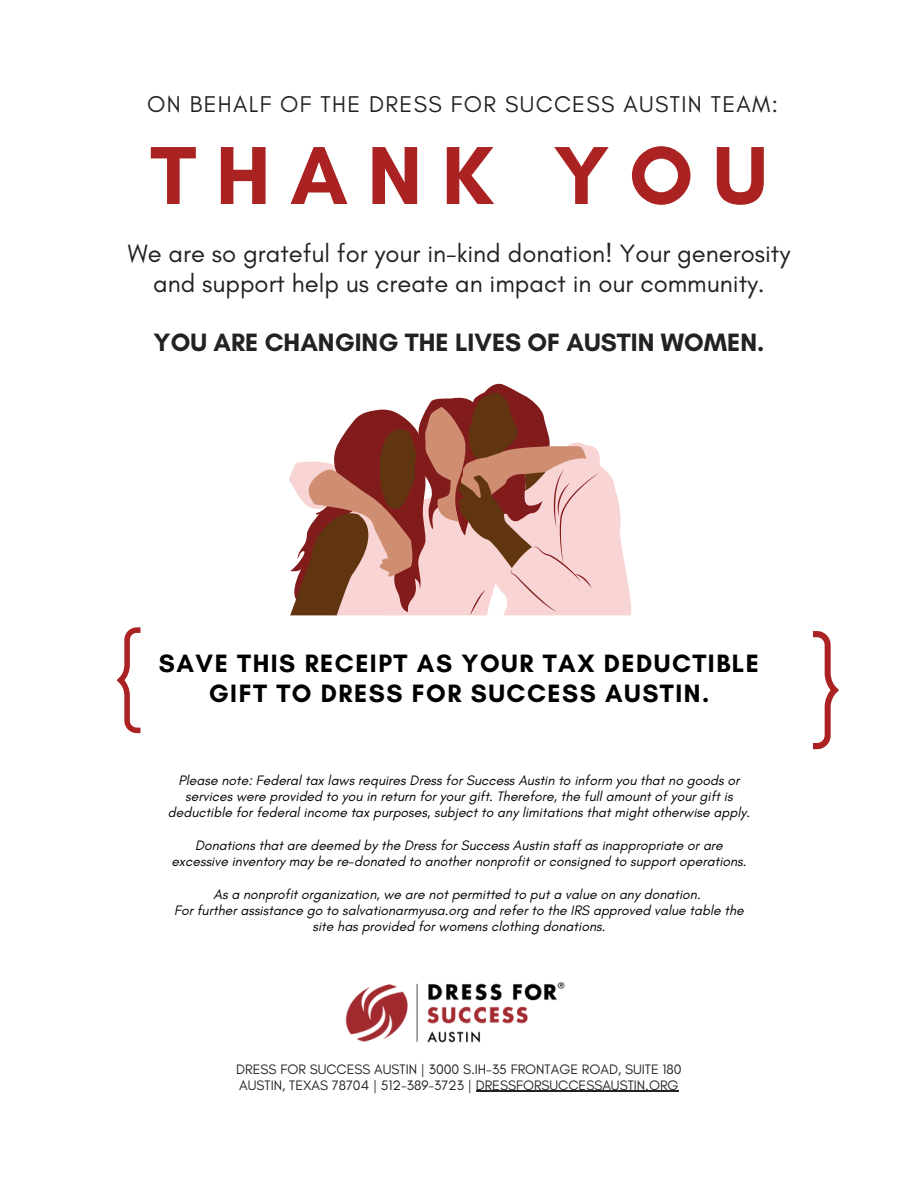
<style>
.page{position:relative;width:918px;height:1188px;background:#fff}
.page>*{position:absolute;margin:0;border:0;box-sizing:border-box;transform-origin:0 0}
.t1{font:700 83.7px "Glacial Indifference";letter-spacing:.235em;color:#a22}
.t2{font:25.5px/29.7px "Glacial Indifference";color:#222;text-align:center}
.t3{font:700 25.5px "Glacial Indifference";letter-spacing:.06em;color:#000}
.t4{font:700 25.5px "Glacial Indifference";color:#222}
.t5{font:23.25px "Glacial Indifference";letter-spacing:.06em;color:#222}
.t6{font:italic 13.95px/16.2px "Glacial Indifference";color:#000;text-align:center}
.t7{font:13.95px "Glacial Indifference";color:#222}
</style>
<div class="page">
<img style="left:345px;top:982px;width:220px;height:61px">
<svg style="left:289px;top:383px;width:342px;height:232px"></svg>
<svg style="left:813px;top:631px;width:25px;height:118px"></svg>
<hr style="left:476px;top:1091px;width:203px;height:1px;background:#222">
<svg style="left:117px;top:627px;width:23px;height:106px"></svg>
<p class="t5" style="left:147px;top:90px;width:632px">ON BEHALF OF THE DRESS FOR SUCCESS AUSTIN TEAM:</p>
<p class="t1" style="left:150px;top:124px;width:619px">THANK YOU</p>
<p class="t2" style="left:128px;top:239px;width:664px">We are so grateful for your in-kind donation! Your generosity and support help us create an impact in our community.</p>
<p class="t4" style="left:154px;top:327px;width:612px">YOU ARE CHANGING THE LIVES OF AUSTIN WOMEN.</p>
<p class="t3" style="left:159px;top:648px;width:602px">SAVE THIS RECEIPT AS YOUR TAX DEDUCTIBLE</p>
<p class="t3" style="left:209px;top:678px;width:502px">GIFT TO DRESS FOR SUCCESS AUSTIN.</p>
<p class="t6" style="left:168px;top:772px;width:584px">Please note: Federal tax laws requires Dress for Success Austin to inform you that no goods or services were provided to you in return for your gift. Therefore, the full amount of your gift is deductible for federal income tax purposes, subject to any limitations that might otherwise apply.</p>
<p class="t6" style="left:171px;top:837px;width:577px">Donations that are deemed by the Dress for Success Austin staff as inappropriate or are excessive inventory may be re-donated to another nonprofit or consigned to support operations.</p>
<p class="t6" style="left:213px;top:886px;width:489px">As a nonprofit organization, we are not permitted to put a value on any donation.</p>
<p class="t6" style="left:174px;top:902px;width:571px">For further assistance go to salvationarmyusa.org and refer to the IRS approved value table the site has provided for womens clothing donations.</p>
<p class="t7" style="left:236px;top:1061px;width:447px">DRESS FOR SUCCESS AUSTIN | 3000 S.IH-35 FRONTAGE ROAD, SUITE 180</p>
<p class="t7" style="left:239px;top:1076px;width:441px">AUSTIN, TEXAS 78704 | 512-389-3723 | DRESSFORSUCCESSAUSTIN.ORG</p>
</div>
